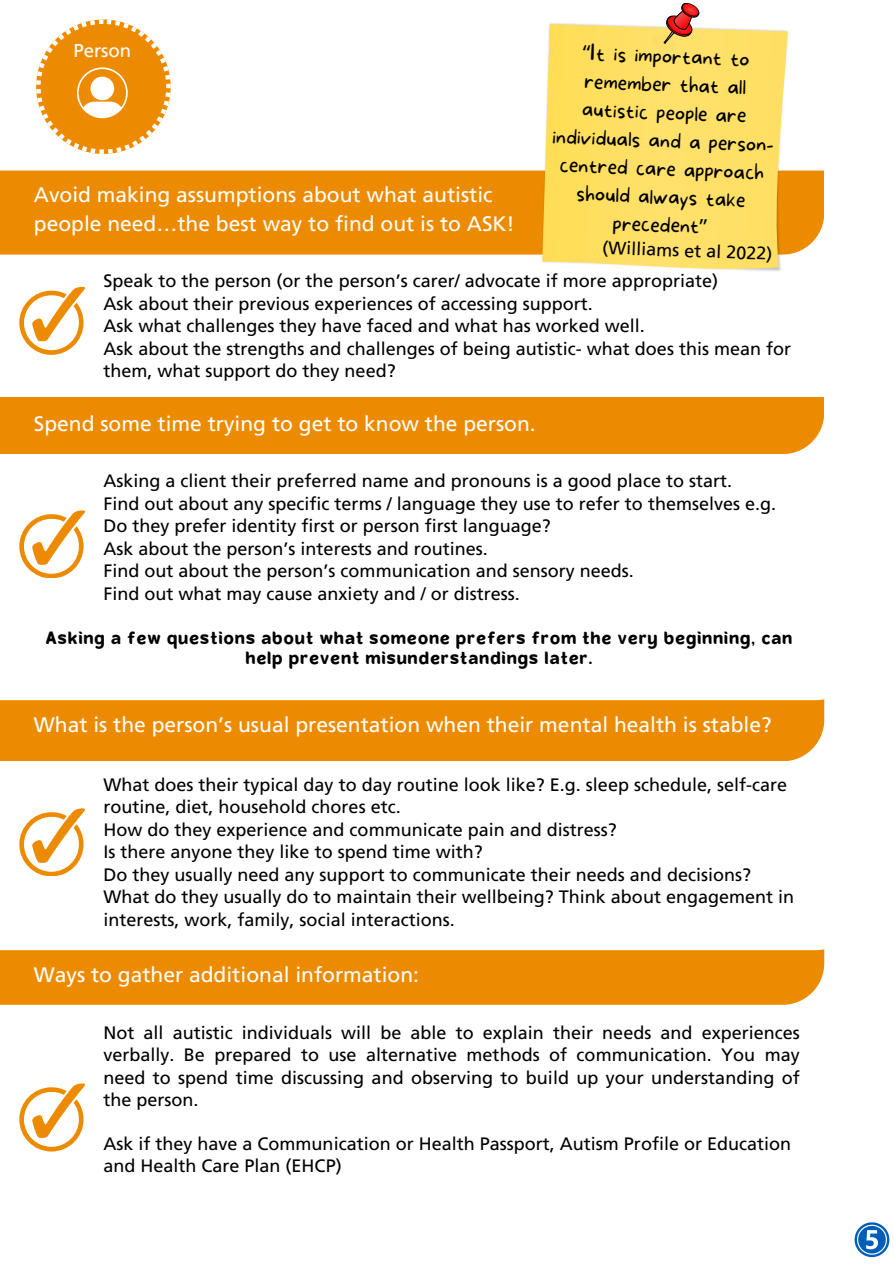
<style>
.page{position:relative;width:894px;height:1264px;background:#fff}
.page>*{position:absolute;margin:0;border:0;box-sizing:border-box;transform-origin:0 0}
.t1{font:21px/29.2px "Frutiger LT Std";color:#fff}
.t2{font:100 21px/28px "More Sugar";color:#000;text-align:center}
.t3{font:700 21px/20.2px "Banda Niera";color:#000;text-align:center}
.t4{font:18.6px "Frutiger LT Std";color:#fff}
.t5{font:18px/22.5px "Frutiger LT Std";color:#000}
.s1{font-family:"Noto Sans";font-weight:400}
</style>
<div class="page">
<div style="left:0;top:170px;width:823px;height:84px;background:#ed8b00"></div>
<svg style="left:36px;top:19px;width:135px;height:135px"></svg>
<div style="left:0;top:397px;width:823px;height:57px;background:#ed8b00"></div>
<svg style="left:19px;top:287px;width:66px;height:67px"></svg>
<div style="left:0;top:700px;width:824px;height:61px;background:#ed8b00"></div>
<div style="left:0;top:950px;width:824px;height:54px;background:#ed8b00"></div>
<svg style="left:19px;top:510px;width:66px;height:68px"></svg>
<svg style="left:19px;top:808px;width:66px;height:68px"></svg>
<svg style="left:19px;top:1083px;width:66px;height:67px"></svg>
<img style="left:538px;top:23px;width:254px;height:232px">
<svg style="left:542px;top:24px;width:245px;height:247px;background:#fedf6a"></svg>
<svg style="left:646px;top:3px;width:56px;height:52px"></svg>
<svg style="left:854px;top:1222px;width:35px;height:34px"></svg>
<p class="t4" style="left:73px;top:43px;width:59px">Person</p>
<p class="t1" style="left:34px;top:182px;width:482px">Avoid making assumptions about what autistic people need…the best way to find out is to ASK!</p>
<p class="t2" style="left:555px;top:39px;width:225px;rotate:2deg"><span class="s1">“</span>It is important to remember that all autistic people are individuals and a person&shy;centred care approach should always take precedent<span class="s1">”</span></p>
<p class="t5" style="left:602px;top:238px;width:172px;rotate:2deg">(Williams et al 2022)</p>
<p class="t5" style="left:103px;top:272px;width:689px">Speak to the person (or the person’s carer/ advocate if more appropriate)<br>Ask about their previous experiences of accessing support.<br>Ask what challenges they have faced and what has worked well.<br>Ask about the strengths and challenges of being autistic- what does this mean for them, what support do they need?</p>
<p class="t1" style="left:34px;top:411px;width:503px">Spend some time trying to get to know the person.</p>
<p class="t5" style="left:103px;top:471px;width:674px">Asking a client their preferred name and pronouns is a good place to start.<br>Find out about any specific terms / language they use to refer to themselves e.g.<br>Do they prefer identity first or person first language?<br>Ask about the person’s interests and routines.<br>Find out about the person’s communication and sensory needs.<br>Find out what may cause anxiety and / or distress.</p>
<p class="t3" style="left:45px;top:629px;width:748px">Asking a few questions about what someone prefers from the very beginning, can help prevent misunderstandings later.</p>
<p class="t1" style="left:34px;top:712px;width:739px">What is the person’s usual presentation when their mental health is stable?</p>
<p class="t5" style="left:103px;top:775px;width:692px">What does their typical day to day routine look like? E.g. sleep schedule, self-care routine, diet, household chores etc.<br>How do they experience and communicate pain and distress?<br>Is there anyone they like to spend time with?<br>Do they usually need any support to communicate their needs and decisions?<br>What do they usually do to maintain their wellbeing? Think about engagement in interests, work, family, social interactions.</p>
<p class="t1" style="left:34px;top:962px;width:386px">Ways to gather additional information:</p>
<p class="t5" style="left:103px;top:1023px;width:697px;text-align:justify">Not all autistic individuals will be able to explain their needs and experiences verbally. Be prepared to use alternative methods of communication. You may need to spend time discussing and observing to build up your understanding of the person.</p>
<p class="t5" style="left:103px;top:1133px;width:689px">Ask if they have a Communication or Health Passport, Autism Profile or Education and Health Care Plan (EHCP)</p>
</div>
